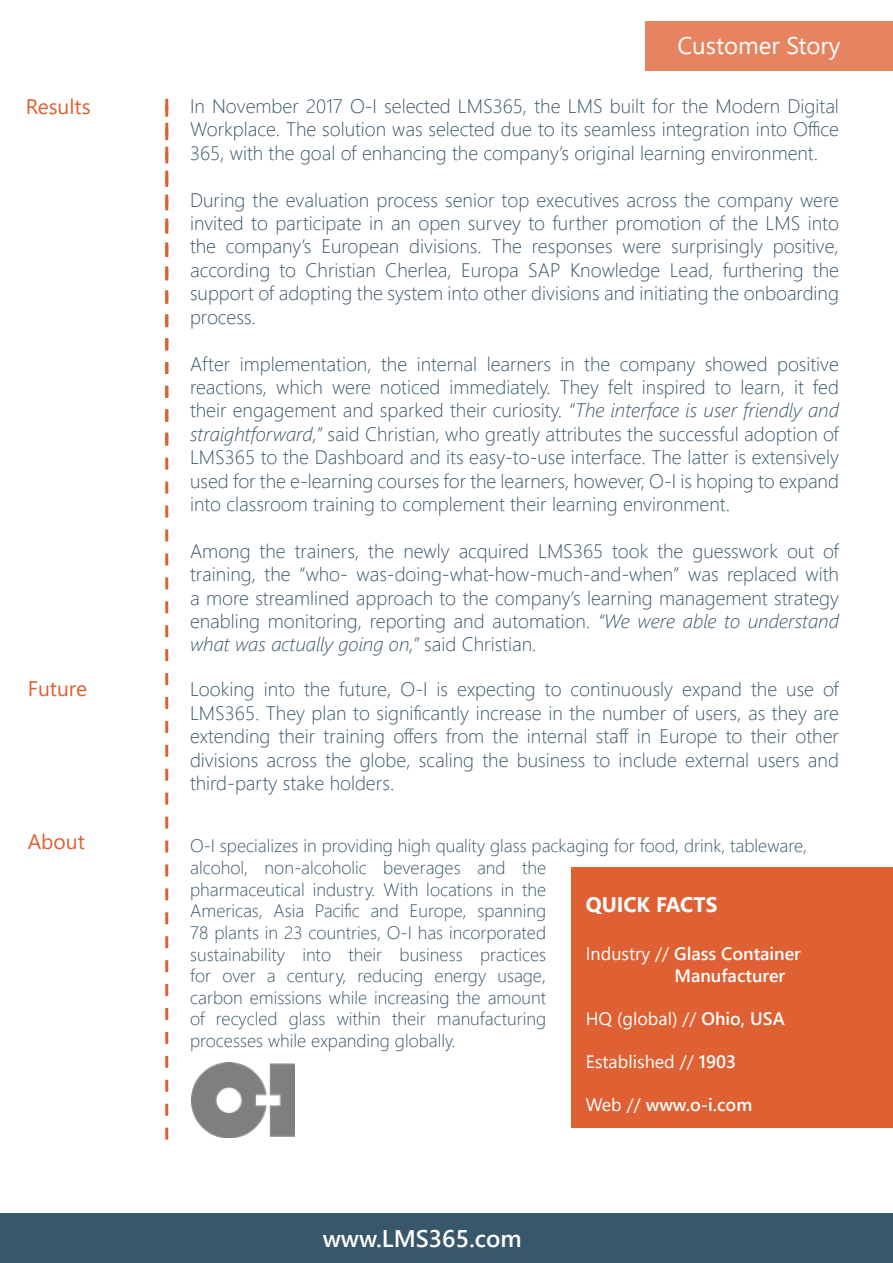
<style>
.page{position:relative;width:893px;height:1263px;background:#fff}
.page>*{position:absolute;margin:0;border:0;box-sizing:border-box;transform-origin:0 0}
.t1{font:600 24px "Segoe UI";color:#fff}
.t2{font:24px "Segoe UI";color:#fff}
.t3{font:21px "Segoe UI";color:#de6030}
.t4{font:700 21px "Segoe UI";color:#fff}
.t5{font:300 19.5px/23.4px "Segoe UI";color:#39576a;text-align:justify}
.t6{font:300 18px/21.6px "Segoe UI";color:#39576a;text-align:justify}
.t7{font:600 18px/21.6px "Segoe UI";color:#fff}
.t8{font:18px "Segoe UI";color:#fff}
.s1{font-style:italic}
.s2{font-weight:400}
.s3{font-weight:600}
</style>
<div class="page">
<div style="left:0;top:1213px;width:893px;height:50px;background:#39576a"></div>
<div style="left:646px;top:21px;width:247px;height:50px;background:#e68462"></div>
<div style="left:572px;top:867px;width:321px;height:260px;background:#df6033"></div>
<svg style="left:165px;top:99px;width:3px;height:1041px"></svg>
<img style="left:191px;top:1062px;width:103px;height:75px">
<p class="t3" style="left:26px;top:87px;width:66px">Results</p>
<p class="t3" style="left:28px;top:668px;width:61px">Future</p>
<p class="t3" style="left:28px;top:822px;width:59px">About</p>
<p class="t2" style="left:677px;top:23px;width:165px">Customer Story</p>
<p class="t5" style="left:190px;top:93px;width:650px">In November 2017 O-I selected LMS365, the LMS built for the Modern Digital Workplace. The solution was selected due to its seamless integration into Office 365, with the goal of enhancing the company’s original learning environment.</p>
<p class="t5" style="left:190px;top:186px;width:650px">During the evaluation process senior top executives across the company were invited to participate in an open survey to further promotion of the LMS into the company’s European divisions. The responses were surprisingly positive, according to Christian Cherlea, Europa SAP Knowledge Lead, furthering the support of adopting the system into other divisions and initiating the onboarding process.</p>
<p class="t5" style="left:190px;top:350px;width:650px">After implementation, the internal learners in the company showed positive reactions, which were noticed immediately. They felt inspired to learn, it fed their engagement and sparked their curiosity. <span class="s1">“The interface is user friendly and straightforward,”</span> said Christian, who greatly attributes the successful adoption of LMS365 to the Dashboard and its easy-to-use interface. The latter is extensively used for the e-learning courses for the learners, however, O-I is hoping to expand into classroom training to complement their learning environment.</p>
<p class="t5" style="left:190px;top:537px;width:650px">Among the trainers, the newly acquired LMS365 took the guesswork out of training, the “who- was-doing-what-how-much-and-when” was replaced with a more streamlined approach to the company’s learning management strategy enabling monitoring, reporting and automation. <span class="s1">“We were able to understand what was actually going on,”</span> said Christian.</p>
<p class="t5" style="left:190px;top:676px;width:650px">Looking into the future, O-I is expecting to continuously expand the use of LMS365. They plan to significantly increase in the number of users, as they are extending their training offers from the internal staff in Europe to their other divisions across the globe, scaling the business to include external users and third-party stake holders.</p>
<p class="t6" style="left:190px;top:833px;width:619px">O-I specializes in providing high quality glass packaging for food, drink, tableware,</p>
<p class="t6" style="left:190px;top:855px;width:357px">alcohol, non-alcoholic beverages and the pharmaceutical industry. With locations in the Americas, Asia Pacific and Europe, spanning 78 plants in 23 countries, O-I has incorporated sustainability into their business practices for over a century, reducing energy usage, carbon emissions while increasing the amount of recycled glass within their manufacturing processes while expanding globally.</p>
<p class="t4" style="left:586px;top:884px;width:133px">QUICK FACTS</p>
<p class="t7" style="left:674px;top:941px;width:128px;text-indent:-89px"><span class="s2">Industry //</span> Glass Container<br>Manufacturer</p>
<p class="t8" style="left:586px;top:1001px;width:200px">HQ (global) // <span class="s3">Ohio, USA</span></p>
<p class="t8" style="left:586px;top:1045px;width:152px">Established // <span class="s3">1903</span></p>
<p class="t7" style="left:586px;top:1093px;width:168px"><span class="s2">Web //</span> www.o-i.com</p>
<p class="t1" style="left:323px;top:1216px;width:200px">www.LMS365.com</p>
</div>
